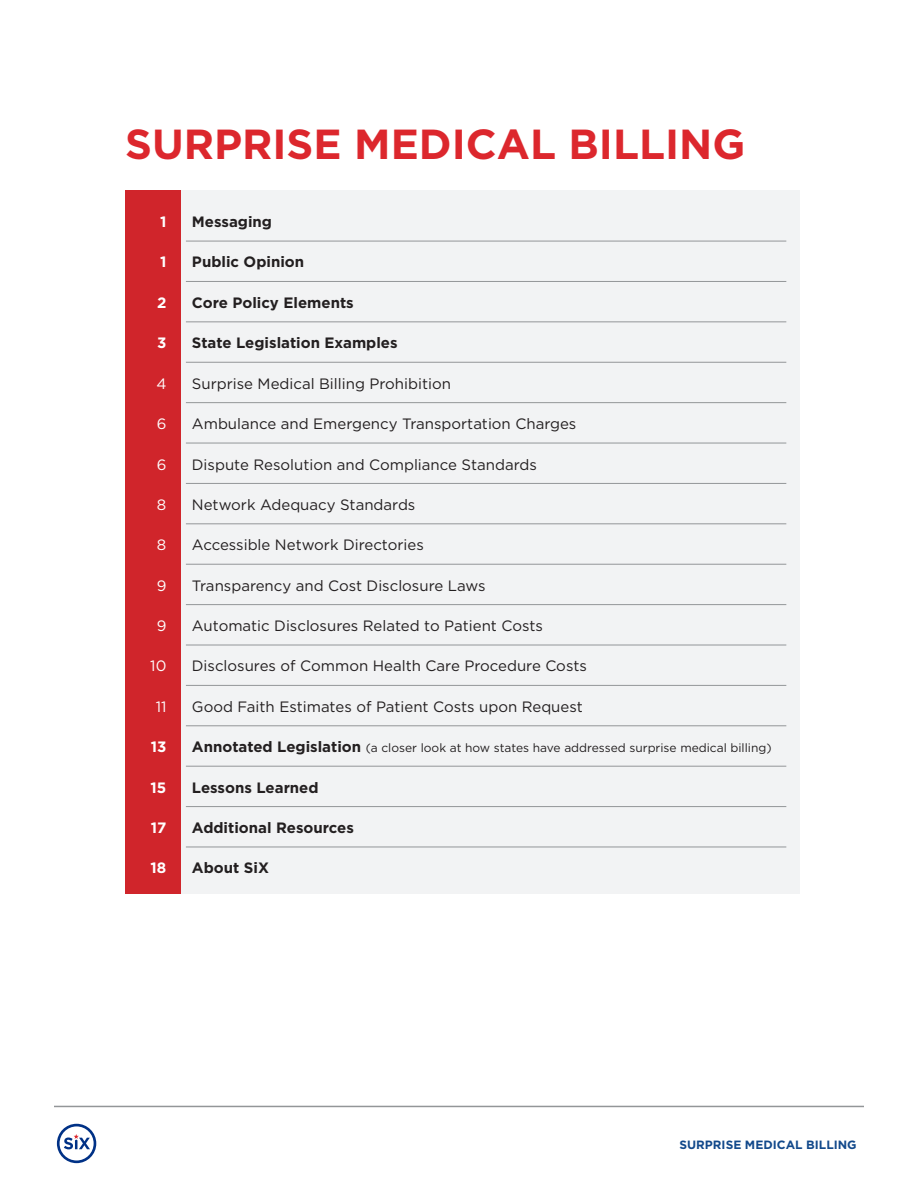
<style>
.page{position:relative;width:918px;height:1188px;background:#fff}
.page>*{position:absolute;margin:0;border:0;box-sizing:border-box;transform-origin:0 0}
.t1{font:700 42px "Gotham";color:#dc272d}
.Table_of_Contents{font:15px "Gotham";color:#231f20}
.Table_of_Contents-2{font:700 15px "Gotham";color:#231f20}
.Table_of_Contents-3{font:700 15px "Gotham";color:#fff}
.Table_of_Contents-4{font:15px "Gotham";color:#fff}
.Table_of_Contents-5{font:12px "Gotham";color:#231f20}
.t2{font:700 12px "Gotham";color:#12498b}
.s1{font-weight:700;font-size:15px}
</style>
<div class="page">
<div style="left:125px;top:190px;width:675px;height:703px;background:#f2f3f4"></div>
<div style="left:125px;top:190px;width:56px;height:703px;background:#d0252b"></div>
<hr style="left:186px;top:241px;width:600px;height:1px;background:#939698">
<hr style="left:186px;top:281px;width:600px;height:1px;background:#939698">
<hr style="left:186px;top:321px;width:600px;height:1px;background:#939698">
<hr style="left:186px;top:362px;width:600px;height:1px;background:#939698">
<hr style="left:186px;top:402px;width:600px;height:1px;background:#939698">
<hr style="left:186px;top:443px;width:600px;height:1px;background:#939698">
<hr style="left:186px;top:483px;width:600px;height:1px;background:#939698">
<hr style="left:186px;top:523px;width:600px;height:1px;background:#939698">
<hr style="left:186px;top:564px;width:600px;height:1px;background:#939698">
<hr style="left:186px;top:604px;width:600px;height:1px;background:#939698">
<hr style="left:186px;top:645px;width:600px;height:1px;background:#939698">
<hr style="left:186px;top:685px;width:600px;height:1px;background:#939698">
<hr style="left:186px;top:725px;width:600px;height:1px;background:#939698">
<hr style="left:186px;top:766px;width:600px;height:1px;background:#939698">
<hr style="left:186px;top:806px;width:600px;height:1px;background:#939698">
<hr style="left:186px;top:847px;width:600px;height:1px;background:#939698">
<hr style="left:54px;top:1106px;width:810px;height:1px;background:#939698">
<svg style="left:57px;top:1124px;width:39px;height:39px"></svg>
<p class="t1" style="left:125px;top:119px;width:622px">SURPRISE MEDICAL BILLING</p>
<p class="Table_of_Contents-3" style="left:160px;top:213px;width:8px">1</p>
<p class="Table_of_Contents-2" style="left:192px;top:213px;width:82px">Messaging</p>
<p class="Table_of_Contents-3" style="left:160px;top:253px;width:8px">1</p>
<p class="Table_of_Contents-2" style="left:192px;top:253px;width:114px">Public Opinion</p>
<p class="Table_of_Contents-3" style="left:157px;top:294px;width:11px">2</p>
<p class="Table_of_Contents-2" style="left:192px;top:294px;width:163px">Core Policy Elements</p>
<p class="Table_of_Contents-3" style="left:157px;top:334px;width:11px">3</p>
<p class="Table_of_Contents-2" style="left:192px;top:334px;width:207px">State Legislation Examples</p>
<p class="Table_of_Contents-4" style="left:156px;top:375px;width:12px">4</p>
<p class="Table_of_Contents" style="left:192px;top:375px;width:261px">Surprise Medical Billing Prohibition</p>
<p class="Table_of_Contents-4" style="left:157px;top:416px;width:11px">6</p>
<p class="Table_of_Contents" style="left:192px;top:416px;width:386px">Ambulance and Emergency Transportation Charges</p>
<p class="Table_of_Contents-4" style="left:157px;top:456px;width:11px">6</p>
<p class="Table_of_Contents" style="left:192px;top:456px;width:347px">Dispute Resolution and Compliance Standards</p>
<p class="Table_of_Contents-4" style="left:157px;top:496px;width:11px">8</p>
<p class="Table_of_Contents" style="left:192px;top:496px;width:225px">Network Adequacy Standards</p>
<p class="Table_of_Contents-4" style="left:157px;top:537px;width:11px">8</p>
<p class="Table_of_Contents" style="left:192px;top:537px;width:233px">Accessible Network Directories</p>
<p class="Table_of_Contents-4" style="left:157px;top:577px;width:11px">9</p>
<p class="Table_of_Contents" style="left:192px;top:577px;width:295px">Transparency and Cost Disclosure Laws</p>
<p class="Table_of_Contents-4" style="left:157px;top:617px;width:11px">9</p>
<p class="Table_of_Contents" style="left:192px;top:617px;width:353px">Automatic Disclosures Related to Patient Costs</p>
<p class="Table_of_Contents-4" style="left:150px;top:658px;width:18px">10</p>
<p class="Table_of_Contents" style="left:192px;top:658px;width:396px">Disclosures of Common Health Care Procedure Costs</p>
<p class="Table_of_Contents-4" style="left:156px;top:698px;width:12px">11</p>
<p class="Table_of_Contents" style="left:192px;top:698px;width:392px">Good Faith Estimates of Patient Costs upon Request</p>
<p class="Table_of_Contents-3" style="left:151px;top:738px;width:17px">13</p>
<p class="Table_of_Contents-5" style="left:192px;top:741px;width:581px"><span class="s1">Annotated Legislation</span> (a closer look at how states have addressed surprise medical billing)</p>
<p class="Table_of_Contents-3" style="left:151px;top:779px;width:17px">15</p>
<p class="Table_of_Contents-2" style="left:192px;top:779px;width:128px">Lessons Learned</p>
<p class="Table_of_Contents-3" style="left:151px;top:819px;width:17px">17</p>
<p class="Table_of_Contents-2" style="left:192px;top:819px;width:164px">Additional Resources</p>
<p class="Table_of_Contents-3" style="left:151px;top:859px;width:17px">18</p>
<p class="Table_of_Contents-2" style="left:192px;top:859px;width:79px">About SiX</p>
<p class="t2" style="left:680px;top:1138px;width:179px">SURPRISE MEDICAL BILLING</p>
</div>
